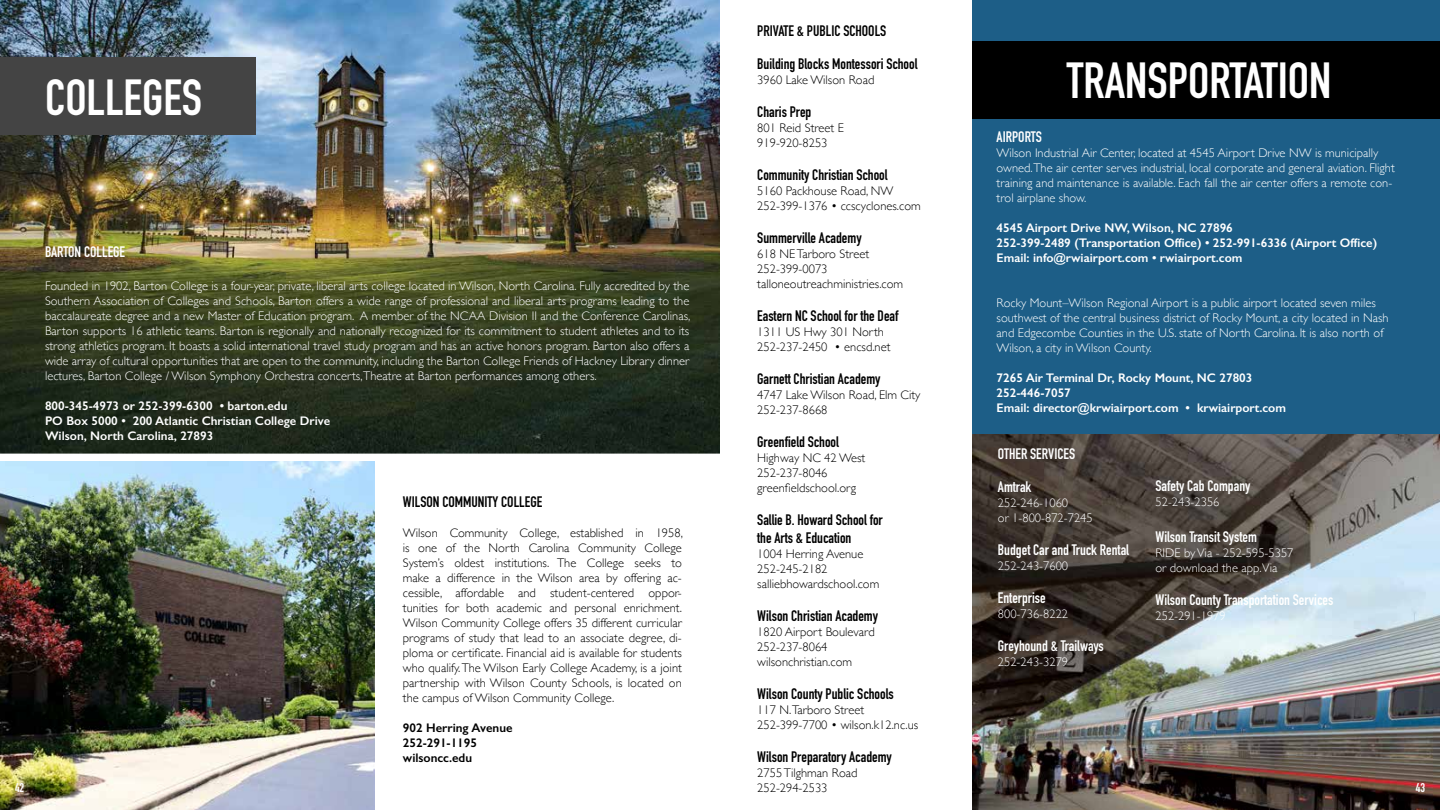
<style>
.page{position:relative;width:1440px;height:810px;background:#fff}
.page>*{position:absolute;margin:0;border:0;box-sizing:border-box;transform-origin:0 0}
.t1{font:700 50px "DIN Condensed";color:#fff}
.t2{font:700 15px/18px "DIN Condensed";color:#000}
.t3{font:700 15px/33px "DIN Condensed";color:#fff}
.t4{font:300 12.5px/15px "Gill Sans";color:#fff}
.t5{font:300 12.5px/15px "Gill Sans";color:#000}
.t6{font:600 12.5px/15px "Gill Sans";color:#fff}
.t7{font:600 12.5px/15px "Gill Sans";color:#000}
.t8{font:700 12.5px "DIN Condensed";color:#fff}
</style>
<div class="page">
<div style="left:972px;top:0;width:468px;height:435px;background:#1d5e87"></div>
<div style="left:972px;top:41px;width:468px;height:78px;background:#000"></div>
<img style="left:0;top:0;width:720px;height:454px">
<div style="left:0;top:57px;width:256px;height:78px;background:#444"></div>
<img style="left:0;top:461px;width:374px;height:349px">
<img style="left:973px;top:435px;width:467px;height:375px">
<p class="t2" style="left:757px;top:21px;width:131px">PRIVATE &amp; PUBLIC SCHOOLS</p>
<p class="t2" style="left:757px;top:54px;width:162px">Building Blocks Montessori School</p>
<p class="t5" style="left:757px;top:71px;width:119px">3960 Lake Wilson Road</p>
<p class="t2" style="left:757px;top:102px;width:56px">Charis Prep</p>
<p class="t5" style="left:757px;top:119px;width:88px">801 Reid Street E<br>919-920-8253</p>
<p class="t2" style="left:757px;top:165px;width:132px">Community Christian School</p>
<p class="t5" style="left:757px;top:182px;width:165px">5160 Packhouse Road, NW<br>252-399-1376 • ccscyclones.com</p>
<p class="t2" style="left:757px;top:228px;width:106px">Summerville Academy</p>
<p class="t5" style="left:757px;top:245px;width:147px">618 NE Tarboro Street<br>252-399-0073 talloneoutreachministries.com</p>
<p class="t2" style="left:757px;top:306px;width:143px">Eastern NC School for the Deaf</p>
<p class="t5" style="left:757px;top:323px;width:135px">1311 US Hwy 301 North<br>252-237-2450 • encsd.net</p>
<p class="t2" style="left:757px;top:369px;width:125px">Garnett Christian Academy</p>
<p class="t5" style="left:757px;top:386px;width:165px">4747 Lake Wilson Road, Elm City<br>252-237-8668</p>
<p class="t2" style="left:757px;top:432px;width:83px">Greenfield School</p>
<p class="t5" style="left:757px;top:449px;width:109px">Highway NC 42 West<br>252-237-8046 greenfieldschool.org</p>
<p class="t2" style="left:757px;top:510px;width:127px">Sallie B. Howard School for the Arts &amp; Education</p>
<p class="t5" style="left:757px;top:545px;width:124px">1004 Herring Avenue<br>252-245-2182 salliebhowardschool.com</p>
<p class="t2" style="left:757px;top:606px;width:122px">Wilson Christian Academy</p>
<p class="t5" style="left:757px;top:623px;width:119px">1820 Airport Boulevard<br>252-237-8064 wilsonchristian.com</p>
<p class="t2" style="left:757px;top:684px;width:138px">Wilson County Public Schools</p>
<p class="t5" style="left:757px;top:701px;width:163px">117 N.Tarboro Street<br>252-399-7700 • wilson.k12.nc.us</p>
<p class="t2" style="left:757px;top:747px;width:136px">Wilson Preparatory Academy</p>
<p class="t5" style="left:757px;top:764px;width:102px">2755 Tilghman Road<br>252-294-2533</p>
<h1 class="t1" style="left:1067px;top:47px;width:266px">TRANSPORTATION</h1>
<h1 class="t1" style="left:45px;top:64px;width:159px">COLLEGES</h1>
<p class="t3" style="left:997px;top:120px;width:47px">AIRPORTS</p>
<p class="t4" style="left:997px;top:144px;width:400px">Wilson Industrial Air Center, located at 4545 Airport Drive NW is municipally owned.The air center serves industrial, local corporate and general aviation. Flight training and maintenance is available. Each fall the air center offers a remote con&shy;trol airplane show.</p>
<p class="t6" style="left:997px;top:220px;width:382px">4545 Airport Drive NW, Wilson, NC 27896<br>252-399-2489 (Transportation Office) • 252-991-6336 (Airport Office)<br>Email: info@rwiairport.com • rwiairport.com</p>
<p class="t4" style="left:997px;top:294px;width:393px">Rocky Mount–Wilson Regional Airport is a public airport located seven miles southwest of the central business district of Rocky Mount, a city located in Nash and Edgecombe Counties in the U.S. state of North Carolina. It is also north of Wilson, a city in Wilson County.</p>
<p class="t6" style="left:997px;top:370px;width:291px">7265 Air Terminal Dr, Rocky Mount, NC 27803<br>252-446-7057<br>Email: director@krwiairport.com • krwiairport.com</p>
<p class="t3" style="left:998px;top:437px;width:79px">OTHER SERVICES<br>Amtrak</p>
<p class="t4" style="left:998px;top:495px;width:96px">252-246-1060<br>or 1-800-872-7245</p>
<p class="t3" style="left:998px;top:533px;width:133px">Budget Car and Truck Rental</p>
<p class="t4" style="left:998px;top:558px;width:72px">252-243-7600</p>
<p class="t3" style="left:998px;top:581px;width:49px">Enterprise</p>
<p class="t4" style="left:998px;top:606px;width:72px">800-736-8222</p>
<p class="t3" style="left:998px;top:629px;width:108px">Greyhound &amp; Trailways</p>
<p class="t4" style="left:998px;top:654px;width:72px">252-243-3279</p>
<p class="t3" style="left:45px;top:235px;width:82px">BARTON COLLEGE</p>
<p class="t4" style="left:45px;top:278px;width:647px;text-align:justify">Founded in 1902, Barton College is a four-year, private, liberal arts college located in Wilson, North Carolina. Fully accredited by the Southern Association of Colleges and Schools, Barton offers a wide range of professional and liberal arts programs leading to the baccalaureate degree and a new Master of Education program. A member of the NCAA Division II and the Conference Carolinas, Barton supports 16 athletic teams. Barton is regionally and nationally recognized for its commitment to student athletes and to its strong athletics program. It boasts a solid international travel study program and has an active honors program. Barton also offers a wide array of cultural opportunities that are open to the community, including the Barton College Friends of Hackney Library dinner lectures, Barton College / Wilson Symphony Orchestra concerts,Theatre at Barton performances among others.</p>
<p class="t6" style="left:45px;top:398px;width:287px">800-345-4973 or 252-399-6300 • barton.edu<br>PO Box 5000 • 200 Atlantic Christian College Drive<br>Wilson, North Carolina, 27893</p>
<p class="t3" style="left:1156px;top:469px;width:96px">Safety Cab Company</p>
<p class="t4" style="left:1156px;top:494px;width:66px">52-243-2356</p>
<p class="t3" style="left:1156px;top:520px;width:103px">Wilson Transit System</p>
<p class="t4" style="left:1156px;top:545px;width:140px">RIDE by Via - 252-595-5357 or download the app.Via</p>
<p class="t3" style="left:1156px;top:583px;width:179px">Wilson County Transportation Services</p>
<p class="t4" style="left:1156px;top:608px;width:72px">252-291-1979</p>
<p class="t2" style="left:403px;top:493px;width:141px">WILSON COMMUNITY COLLEGE</p>
<p class="t5" style="left:403px;top:525px;width:282px;text-align:justify">Wilson Community College, established in 1958, is one of the North Carolina Community College System’s oldest institutions. The College seeks to make a difference in the Wilson area by offering ac&shy;cessible, affordable and student-centered oppor&shy;tunities for both academic and personal enrichment.<br>Wilson Community College offers 35 different curricular programs of study that lead to an associate degree, di&shy;ploma or certificate. Financial aid is available for students who qualify. The Wilson Early College Academy, is a joint partnership with Wilson County Schools, is located on the campus of Wilson Community College.</p>
<p class="t7" style="left:403px;top:721px;width:111px">902 Herring Avenue<br>252-291-1195 wilsoncc.edu</p>
<p class="t8" style="left:15px;top:780px;width:11px">42</p>
<p class="t8" style="left:1416px;top:780px;width:11px">43</p>
</div>
